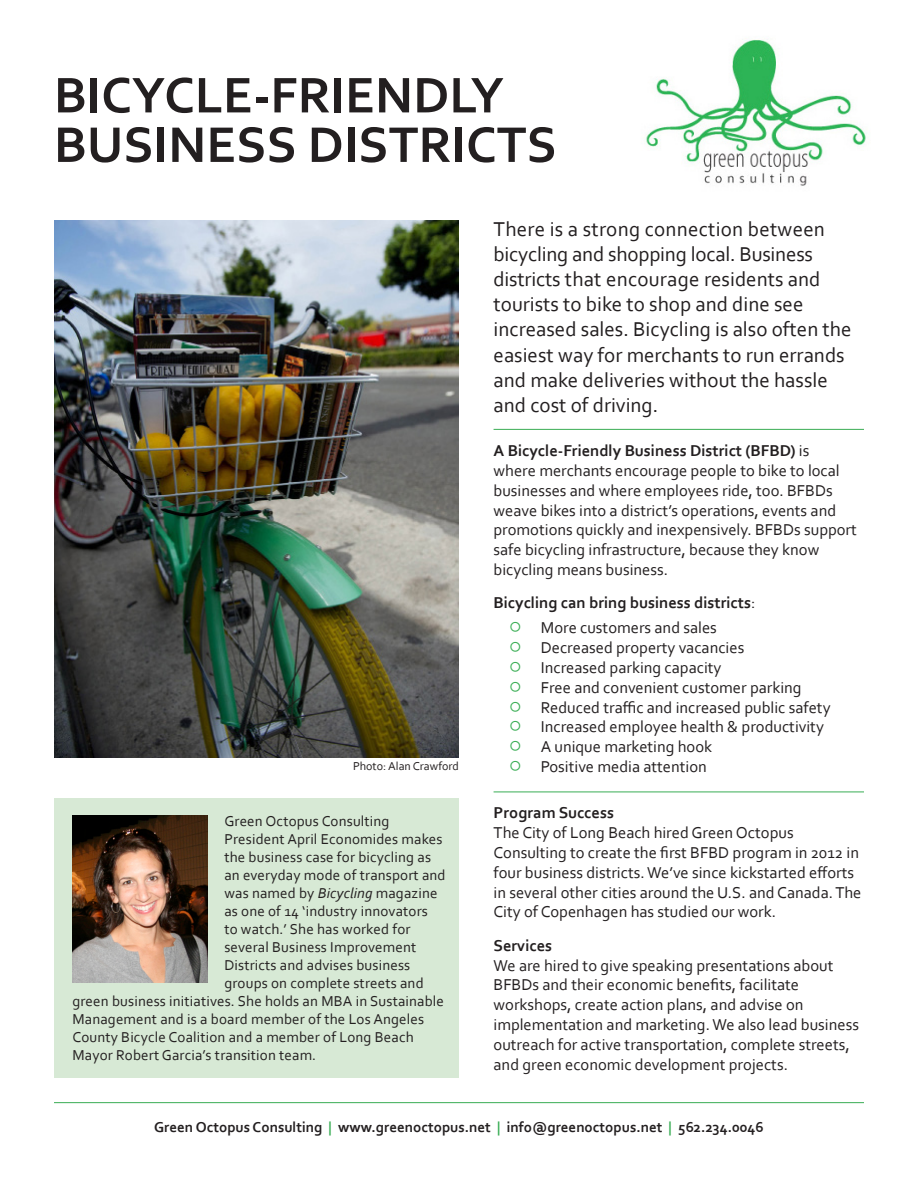
<style>
.page{position:relative;width:918px;height:1188px;background:#fff}
.page>*{position:absolute;margin:0;border:0;box-sizing:border-box;transform-origin:0 0}
.t1{font:700 52.5px "Corbel";color:#231f20}
.t2{font:21px/25.2px "Corbel";color:#231f20}
.t3{font:16.5px/19.8px "Corbel";color:#231f20}
.t4{font:700 16.5px "Corbel";color:#231f20}
.t5{font:15px "Corbel";letter-spacing:.01em;color:#231f20}
.t6{font:700 15px "Corbel";color:#231f20}
.t7{font:12px "Corbel";color:#231f20}
.s1{font-weight:700}
.s2{font-weight:400}
.s3{font-family:"Apple Gothic";color:#39ad54}
.s4{font-style:italic}
.s5{color:#39ad54}
</style>
<div class="page">
<div style="left:54px;top:799px;width:405px;height:279px;background:#d7e9d5"></div>
<img style="left:72px;top:815px;width:136px;height:168px">
<img style="left:54px;top:220px;width:405px;height:538px">
<img style="left:645px;top:39px;width:222px;height:147px">
<hr style="left:494px;top:792px;width:370px;height:1px;background:#39ad54">
<hr style="left:54px;top:1102px;width:810px;height:1px;background:#39ad54">
<hr style="left:494px;top:429px;width:370px;height:1px;background:#39ad54">
<p class="t1" style="left:54px;top:62px;width:451px">BICYCLE-FRIENDLY</p>
<p class="t1" style="left:54px;top:112px;width:504px">BUSINESS DISTRICTS</p>
<p class="t2" style="left:494px;top:216px;width:359px">There is a strong connection between bicycling and shopping local. Business districts that encourage residents and tourists to bike to shop and dine see increased sales. Bicycling is also often the easiest way for merchants to run errands and make deliveries without the hassle and cost of driving.</p>
<p class="t3" style="left:494px;top:440px;width:365px"><span class="s1">A Bicycle-Friendly Business District (BFBD)</span> is<br>where merchants encourage people to bike to local businesses and where employees ride, too. BFBDs weave bikes into a district’s operations, events and promotions quickly and inexpensively. BFBDs support safe bicycling infrastructure, because they know bicycling means business.</p>
<p class="t4" style="left:494px;top:593px;width:263px">Bicycling can bring business districts<span class="s2">:</span></p>
<p class="t3" style="left:507px;top:618px;width:211px"><span class="s3">◦</span> More customers and sales</p>
<p class="t3" style="left:507px;top:637px;width:239px"><span class="s3">◦</span> Decreased property vacancies</p>
<p class="t3" style="left:507px;top:657px;width:216px"><span class="s3">◦</span> Increased parking capacity</p>
<p class="t3" style="left:507px;top:677px;width:296px"><span class="s3">◦</span> Free and convenient customer parking</p>
<p class="t3" style="left:507px;top:697px;width:325px"><span class="s3">◦</span> Reduced traffic and increased public safety</p>
<p class="t3" style="left:507px;top:717px;width:318px"><span class="s3">◦</span> Increased employee health &amp; productivity</p>
<p class="t3" style="left:507px;top:736px;width:207px"><span class="s3">◦</span> A unique marketing hook</p>
<p class="t7" style="left:353px;top:759px;width:107px">Photo: Alan Crawford</p>
<p class="t3" style="left:507px;top:756px;width:201px"><span class="s3">◦</span> Positive media attention</p>
<p class="t5" style="left:224px;top:812px;width:167px">Green Octopus Consulting</p>
<p class="t5" style="left:224px;top:830px;width:220px">President April Economides makes</p>
<p class="t5" style="left:224px;top:848px;width:208px">the business case for bicycling as</p>
<p class="t5" style="left:224px;top:866px;width:223px">an everyday mode of transport and</p>
<p class="t5" style="left:224px;top:884px;width:215px">was named by <span class="s4">Bicycling</span> magazine</p>
<p class="t5" style="left:224px;top:902px;width:205px">as one of 14 ‘industry innovators</p>
<p class="t5" style="left:224px;top:920px;width:188px">to watch.’ She has worked for</p>
<p class="t5" style="left:224px;top:938px;width:193px">several Business Improvement</p>
<p class="t5" style="left:224px;top:956px;width:188px">Districts and advises business</p>
<p class="t5" style="left:224px;top:974px;width:201px">groups on complete streets and</p>
<p class="t5" style="left:72px;top:992px;width:373px">green business initiatives. She holds an MBA in Sustainable</p>
<p class="t5" style="left:72px;top:1010px;width:353px">Management and is a board member of the Los Angeles</p>
<p class="t5" style="left:72px;top:1028px;width:343px">County Bicycle Coalition and a member of Long Beach</p>
<p class="t5" style="left:72px;top:1046px;width:245px">Mayor Robert Garcia’s transition team.</p>
<p class="t4" style="left:494px;top:803px;width:122px">Program Success</p>
<p class="t3" style="left:494px;top:823px;width:369px">The City of Long Beach hired Green Octopus Consulting to create the first BFBD program in 2012 in four business districts. We’ve since kickstarted efforts in several other cities around the U.S. and Canada. The City of Copenhagen has studied our work.</p>
<p class="t4" style="left:494px;top:935px;width:60px">Services</p>
<p class="t3" style="left:494px;top:955px;width:367px">We are hired to give speaking presentations about BFBDs and their economic benefits, facilitate workshops, create action plans, and advise on implementation and marketing. We also lead business outreach for active transportation, complete streets, and green economic development projects.</p>
<p class="t6" style="left:154px;top:1117px;width:611px">Green Octopus Consulting <span class="s5">|</span> www.greenoctopus.net <span class="s5">|</span> info@greenoctopus.net <span class="s5">|</span> 562.234.0046</p>
</div>
